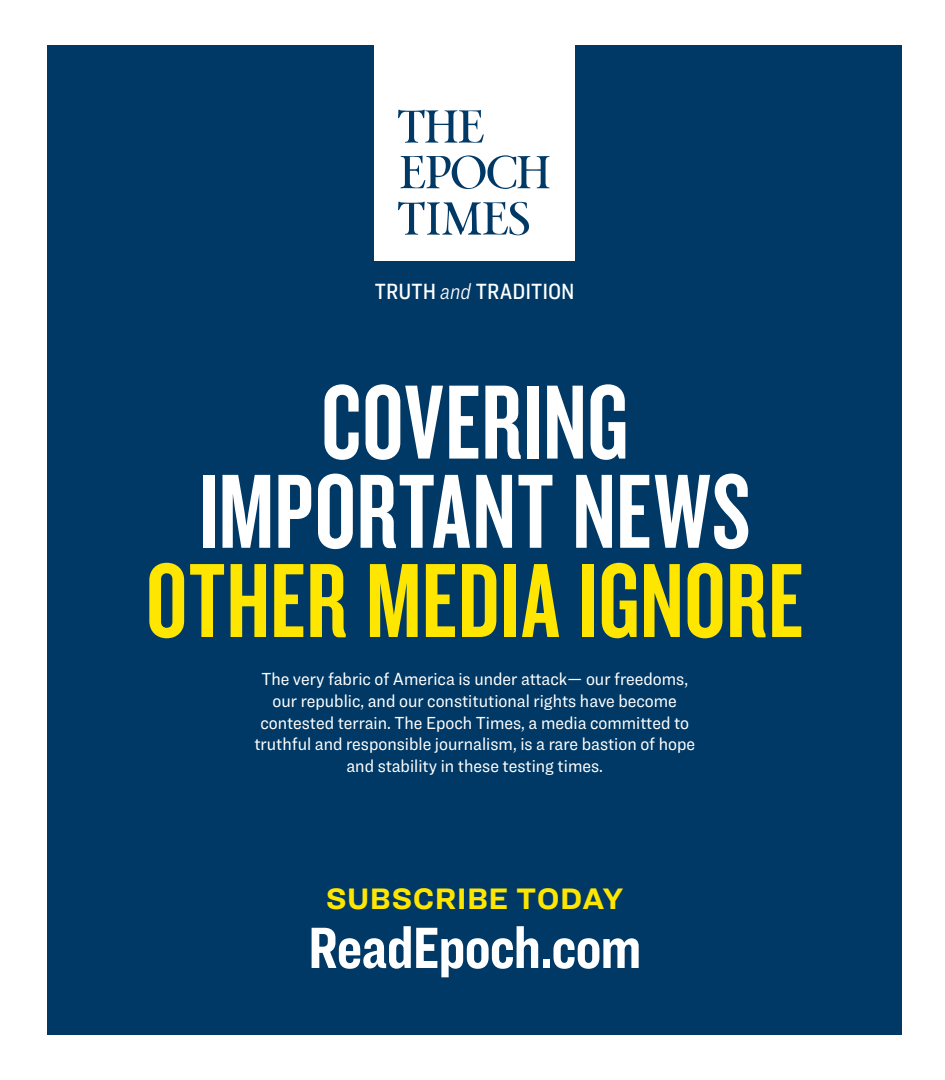
<style>
.page{position:relative;width:945px;height:1080px;background:#fff}
.page>*{position:absolute;margin:0;border:0;box-sizing:border-box;transform-origin:0 0}
.t1{font:109.5px/89.2px "Knockout 48 Featherweight";letter-spacing:.01em;color:#fff;text-align:center}
.t2{font:109.5px "Knockout 48 Featherweight";letter-spacing:.005em;color:#ffe600}
.t3{font:700 60.38px "Ringside Compressed";letter-spacing:-.01em;color:#fff}
.t4{font:700 30.75px "Ringside";letter-spacing:.015em;color:#ffe600}
.t5{font:500 22.88px "Ringside Condensed";letter-spacing:.005em;color:#fff}
.t6{font:18.12px/21.8px "Ringside Narrow";color:#fff;text-align:center}
.s1{font-weight:300;font-style:italic}
</style>
<div class="page">
<div style="left:47px;top:45px;width:855px;height:990px;background:#003965"></div>
<div style="left:375px;top:45px;width:200px;height:216px;background:#fff"></div>
<svg style="left:398px;top:201px;width:131px;height:34px"></svg>
<svg style="left:398px;top:109px;width:86px;height:34px"></svg>
<svg style="left:401px;top:155px;width:149px;height:34px"></svg>
<p class="t5" style="left:375px;top:275px;width:201px">TRUTH <span class="s1">and</span> TRADITION</p>
<h1 class="t1" style="left:199px;top:374px;width:553px">COVERING<br>IMPORTANT NEWS</h1>
<h1 class="t2" style="left:146px;top:534px;width:659px">OTHER MEDIA IGNORE</h1>
<p class="t6" style="left:254px;top:668px;width:442px">The very fabric of America is under attack— our freedoms, our republic, and our constitutional rights have become contested terrain. The Epoch Times, a media committed to truthful and responsible journalism, is a rare bastion of hope and stability in these testing times.</p>
<h3 class="t4" style="left:326px;top:876px;width:299px">SUBSCRIBE TODAY</h3>
<h2 class="t3" style="left:308px;top:906px;width:335px">ReadEpoch.com</h2>
</div>
